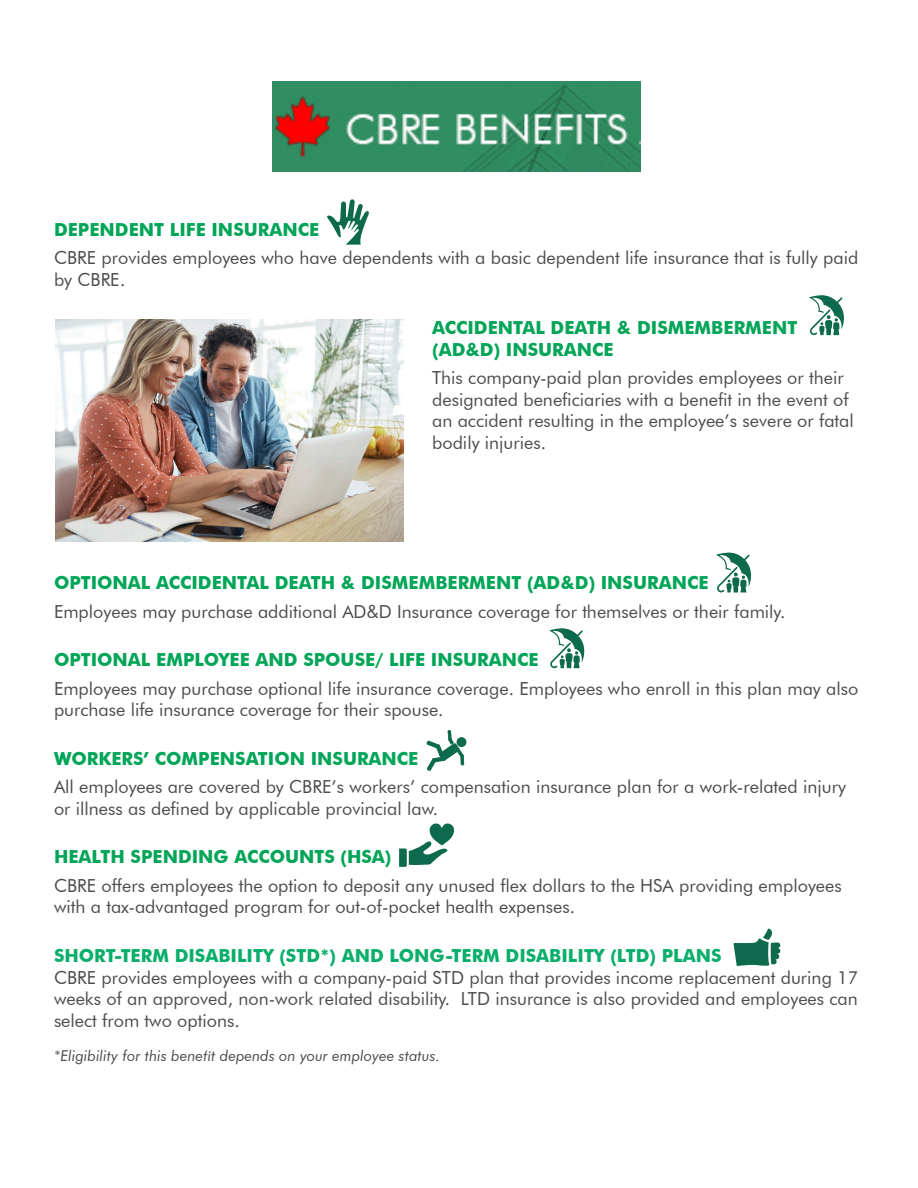
<style>
.page{position:relative;width:918px;height:1188px;background:#fff}
.page>*{position:absolute;margin:0;border:0;box-sizing:border-box;transform-origin:0 0}
.t1{font:18px/21.6px "Futura BT";color:#4b4c4d}
.t2{font:700 18px/21.6px "Futura BT";color:#00a557}
.t3{font:italic 15px "Futura BT";color:#4b4c4d}
.s1{font-weight:700;color:#09ae6a}
</style>
<div class="page">
<img style="left:56px;top:320px;width:347px;height:221px">
<svg style="left:327px;top:199px;width:42px;height:46px"></svg>
<svg style="left:809px;top:295px;width:35px;height:40px"></svg>
<svg style="left:716px;top:553px;width:36px;height:40px"></svg>
<svg style="left:549px;top:628px;width:36px;height:40px"></svg>
<svg style="left:457px;top:737px;width:9px;height:10px"></svg>
<svg style="left:426px;top:730px;width:38px;height:41px"></svg>
<svg style="left:399px;top:823px;width:55px;height:44px"></svg>
<svg style="left:734px;top:928px;width:46px;height:38px"></svg>
<img style="left:273px;top:82px;width:367px;height:90px">
<p class="t2" style="left:54px;top:218px;width:267px">DEPENDENT LIFE INSURANCE</p>
<p class="t1" style="left:54px;top:247px;width:806px">CBRE provides employees who have dependents with a basic dependent life insurance that is fully paid by CBRE.</p>
<p class="t2" style="left:432px;top:317px;width:367px">ACCIDENTAL DEATH &amp; DISMEMBERMENT (AD&amp;D) INSURANCE</p>
<p class="t1" style="left:432px;top:367px;width:423px">This company-paid plan provides employees or their designated beneficiaries with a benefit in the event of an accident resulting in the employee’s severe or fatal bodily injuries.</p>
<p class="t2" style="left:54px;top:572px;width:656px">OPTIONAL ACCIDENTAL DEATH &amp; DISMEMBERMENT (AD&amp;D) INSURANCE</p>
<p class="t1" style="left:54px;top:600px;width:733px">Employees may purchase additional AD&amp;D Insurance coverage for themselves or their family.</p>
<p class="t2" style="left:54px;top:649px;width:486px">OPTIONAL EMPLOYEE AND SPOUSE/ LIFE INSURANCE</p>
<p class="t1" style="left:54px;top:677px;width:806px">Employees may purchase optional life insurance coverage. Employees who enroll in this plan may also purchase life insurance coverage for their spouse.</p>
<p class="t2" style="left:54px;top:748px;width:366px">WORKERS’ COMPENSATION INSURANCE</p>
<p class="t1" style="left:54px;top:776px;width:793px">All employees are covered by CBRE’s workers’ compensation insurance plan for a work-related injury or illness as defined by applicable provincial law.</p>
<p class="t2" style="left:54px;top:846px;width:339px">HEALTH SPENDING ACCOUNTS (HSA)</p>
<p class="t1" style="left:54px;top:874px;width:789px">CBRE offers employees the option to deposit any unused flex dollars to the HSA providing employees with a tax-advantaged program for out-of-pocket health expenses.</p>
<p class="t1" style="left:54px;top:945px;width:806px"><span class="s1">SHORT-TERM DISABILITY (STD*) AND LONG-TERM DISABILITY (LTD) PLANS<br></span>CBRE provides employees with a company-paid STD plan that provides income replacement during 17 weeks of an approved, non-work related disability. LTD insurance is also provided and employees can select from two options.</p>
<p class="t3" style="left:54px;top:1046px;width:388px">*Eligibility for this benefit depends on your employee status.</p>
</div>
